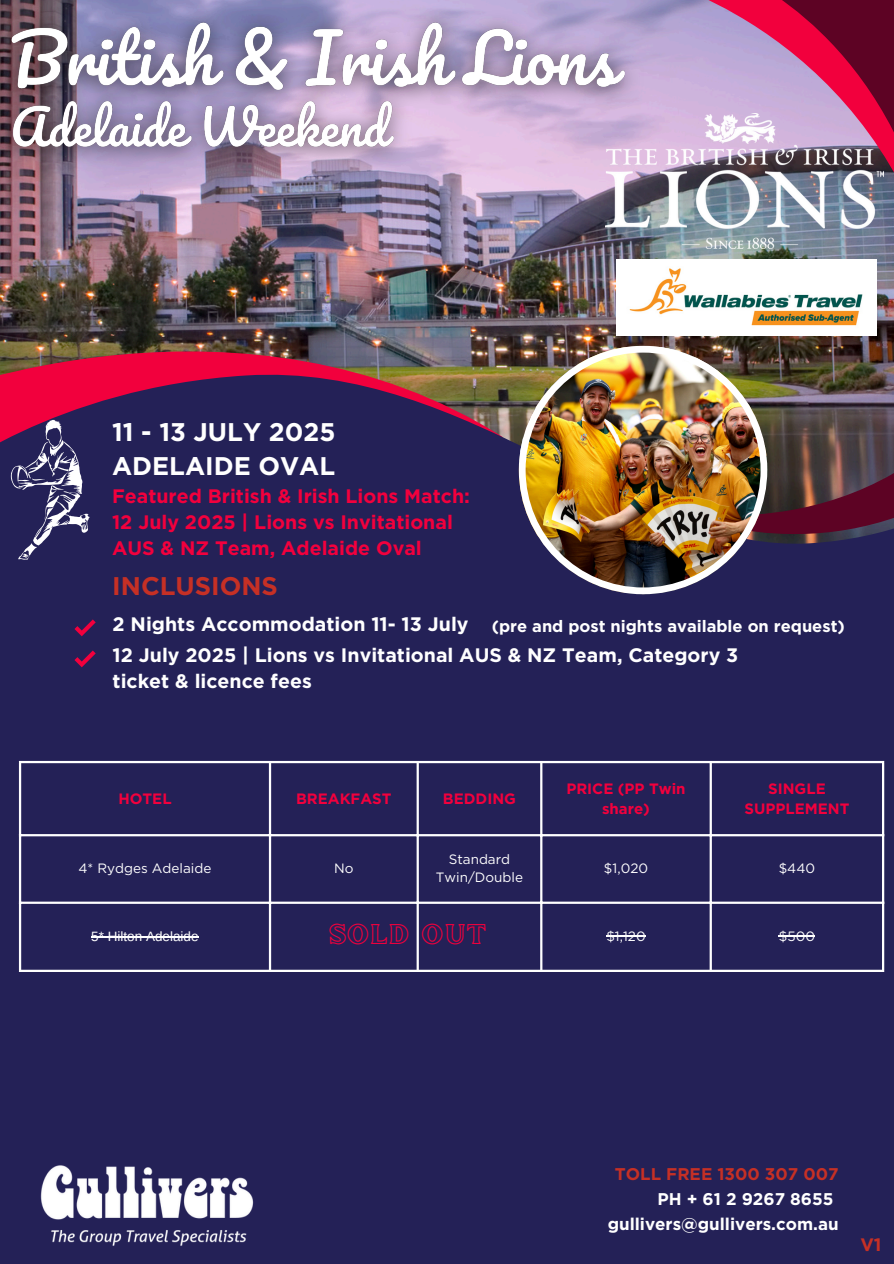
<style>
.page{position:relative;width:894px;height:1264px;background:#fff}
.page>*{position:absolute;margin:0;border:0;box-sizing:border-box;transform-origin:0 0}
.t1{font:28.5px "Inlander Outline";color:#f2003d}
.t2{font:700 25.5px/33.8px "Gotham";color:#fff}
.t3{font:700 25.5px "Gotham";color:#c63025}
.t4{font:700 19.5px/25.8px "Gotham";color:#fff}
.t5{font:700 19.5px/25.8px "Gotham";color:#f2003d}
.t6{font:700 18px "Gotham";color:#c63025}
.t7{font:700 16.95px "Gotham";color:#fff}
.t8{font:700 16.95px "Gotham";color:#c63025}
.t9{font:700 16.5px "Gotham";color:#fff}
.t10{font:700 15px/20.2px "Gotham";color:#f2003d;text-align:center}
.t11{font:13.5px/18px "Gotham";color:#fff;text-align:center}
.t12{font:13.5px "Arimo";color:#fff}
</style>
<div class="page">
<div style="left:0;top:0;width:893px;height:1263px;background:#242157"></div>
<img style="left:0;top:179px;width:893px;height:148px">
<img style="left:0;top:258px;width:509px;height:69px">
<svg style="left:0;top:327px;width:662px;height:341px"></svg>
<img style="left:662px;top:322px;width:231px;height:222px">
<svg style="left:643px;top:0;width:250px;height:265px;background:#b09ec2"></svg>
<svg style="left:739px;top:0;width:154px;height:250px;background:#a93f6b"></svg>
<img style="left:40px;top:1165px;width:214px;height:81px">
<img style="left:518px;top:346px;width:249px;height:248px">
<svg style="left:74px;top:619px;width:22px;height:17px"></svg>
<svg style="left:11px;top:420px;width:79px;height:139px"></svg>
<img style="left:605px;top:113px;width:278px;height:135px">
<img style="left:616px;top:259px;width:260px;height:76px">
<svg style="left:74px;top:650px;width:22px;height:17px"></svg>
<hr style="left:91px;top:936px;width:108px;height:1px;background:#fff">
<hr style="left:606px;top:935px;width:39px;height:1px;background:#fff">
<hr style="left:778px;top:935px;width:36px;height:1px;background:#fff">
<hr style="left:19px;top:763px;width:2px;height:206px;background:#fff">
<hr style="left:269px;top:763px;width:2px;height:206px;background:#fff">
<hr style="left:416px;top:763px;width:3px;height:206px;background:#fff">
<hr style="left:540px;top:763px;width:2px;height:206px;background:#fff">
<hr style="left:709px;top:763px;width:2px;height:206px;background:#fff">
<hr style="left:881px;top:763px;width:3px;height:206px;background:#fff">
<hr style="left:19px;top:761px;width:865px;height:2px;background:#fff">
<hr style="left:19px;top:834px;width:865px;height:2px;background:#fff">
<hr style="left:19px;top:901px;width:865px;height:2px;background:#fff">
<hr style="left:19px;top:969px;width:865px;height:3px;background:#fff">
<img style="left:0;top:0;width:654px;height:179px">
<p class="t2" style="left:112px;top:415px;width:225px">11 - 13 JULY 2025<br>ADELAIDE OVAL</p>
<p class="t5" style="left:112px;top:483px;width:359px">Featured British &amp; Irish Lions Match:<br>12 July 2025 | Lions vs Invitational<br>AUS &amp; NZ Team, Adelaide Oval</p>
<p class="t3" style="left:112px;top:570px;width:167px">INCLUSIONS</p>
<p class="t4" style="left:113px;top:611px;width:357px">2 Nights Accommodation 11- 13 July</p>
<p class="t9" style="left:491px;top:616px;width:354px">(pre and post nights available on request)</p>
<p class="t4" style="left:113px;top:642px;width:627px">12 July 2025 | Lions vs Invitational AUS &amp; NZ Team, Category 3 ticket &amp; licence fees</p>
<p class="t10" style="left:118px;top:788px;width:55px">HOTEL</p>
<p class="t10" style="left:296px;top:788px;width:97px">BREAKFAST</p>
<p class="t10" style="left:443px;top:788px;width:74px">BEDDING</p>
<p class="t10" style="left:566px;top:778px;width:121px">PRICE (PP Twin share)</p>
<p class="t10" style="left:744px;top:778px;width:106px">SINGLE<br>SUPPLEMENT</p>
<p class="t11" style="left:78px;top:859px;width:134px">4* Rydges Adelaide</p>
<p class="t11" style="left:334px;top:859px;width:21px">No</p>
<h5 class="t11" style="left:436px;top:850px;width:89px">Standard<br>Twin/Double</h5>
<h3 class="t11" style="left:603px;top:859px;width:46px">$1,020</h3>
<p class="t11" style="left:778px;top:859px;width:38px">$440</p>
<p class="t1" style="left:328px;top:913px;width:159px">SOLD OUT</p>
<h5 class="t12" style="left:91px;top:928px;width:109px">5* Hilton Adelaide</h5>
<p class="t11" style="left:606px;top:927px;width:41px">$1,120</p>
<h5 class="t11" style="left:778px;top:927px;width:38px">$500</h5>
<p class="t8" style="left:614px;top:1163px;width:225px">TOLL FREE 1300 307 007</p>
<p class="t7" style="left:657px;top:1188px;width:177px">PH + 61 2 9267 8655</p>
<p class="t7" style="left:607px;top:1213px;width:232px">gullivers@gullivers.com.au</p>
<p class="t6" style="left:860px;top:1234px;width:23px">V1</p>
</div>
